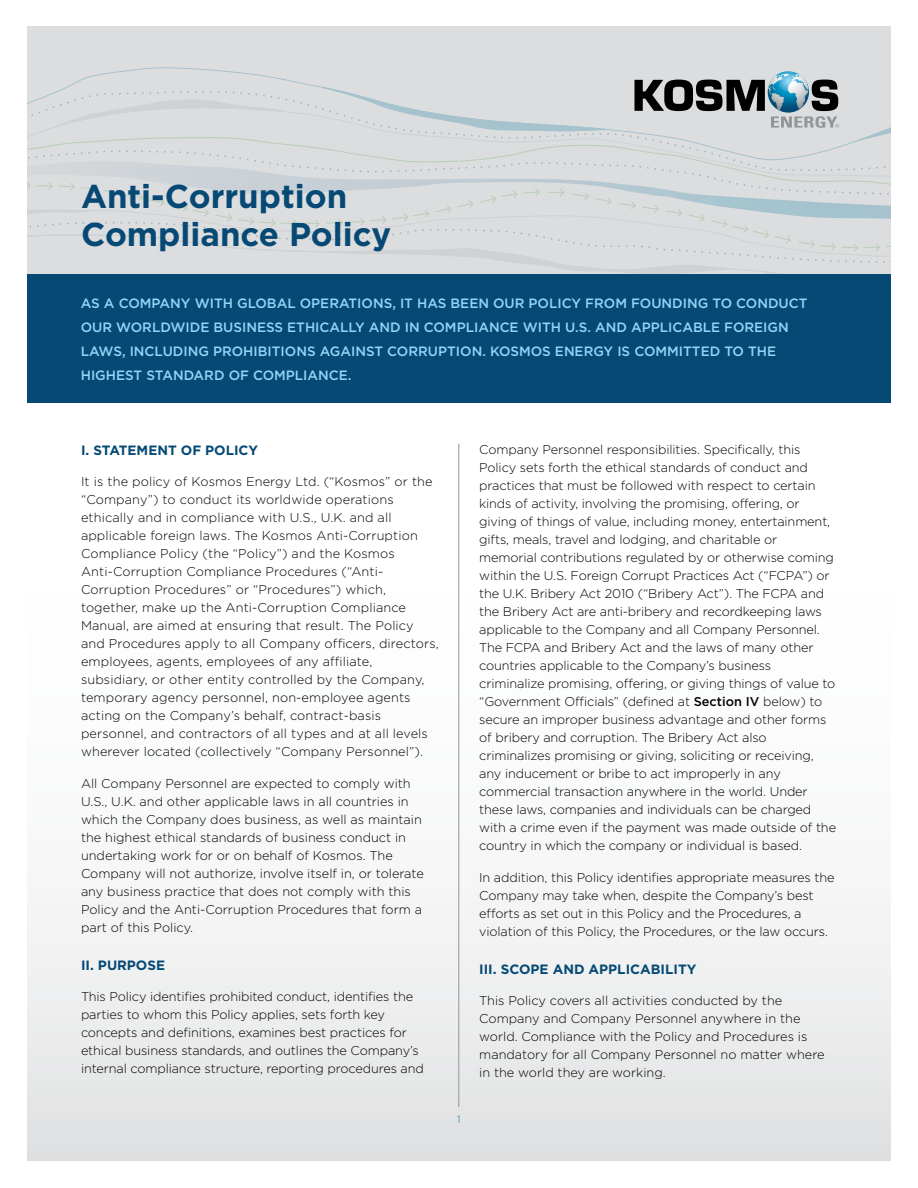
<style>
.page{position:relative;width:918px;height:1188px;background:#fff}
.page>*{position:absolute;margin:0;border:0;box-sizing:border-box;transform-origin:0 0}
.t1{font:700 33px/37.5px "Gotham";color:#064975}
.t2{font:500 13.5px/24px "Gotham";color:#8ed8f8}
.t3{font:700 13.5px "Gotham";color:#064975}
.t4{font:300 12.75px/18px "Gotham";letter-spacing:-.01em;color:#000}
.t5{font:300 12.75px/18px "Gotham";letter-spacing:.01em;color:#000}
.t6{font:300 10.5px "Gotham";color:#0083b5}
.s1{font-weight:500}
</style>
<div class="page">
<div style="left:27px;top:273px;width:864px;height:129px;background:#064975"></div>
<div style="left:27px;top:486px;width:864px;height:675px;background:linear-gradient(to bottom,#fff,#e5e6e7)"></div>
<hr style="left:458px;top:444px;width:1px;height:663px;background:#939598">
<div style="left:27px;top:26px;width:864px;height:247px;background:#dcddde"></div>
<svg style="left:95px;top:172px;width:768px;height:9px"></svg>
<svg style="left:95px;top:161px;width:791px;height:11px"></svg>
<svg style="left:27px;top:67px;width:803px;height:94px"></svg>
<svg style="left:27px;top:181px;width:864px;height:92px"></svg>
<svg style="left:322px;top:88px;width:286px;height:45px"></svg>
<svg style="left:635px;top:71px;width:256px;height:79px"></svg>
<h1 class="t1" style="left:81px;top:177px;width:312px">Anti-Corruption<br>Compliance Policy</h1>
<p class="t2" style="left:81px;top:291px;width:728px">AS A COMPANY WITH GLOBAL OPERATIONS, IT HAS BEEN OUR POLICY FROM FOUNDING TO CONDUCT OUR WORLDWIDE BUSINESS ETHICALLY AND IN COMPLIANCE WITH U.S. AND APPLICABLE FOREIGN LAWS, INCLUDING PROHIBITIONS AGAINST CORRUPTION. KOSMOS ENERGY IS COMMITTED TO THE HIGHEST STANDARD OF COMPLIANCE.</p>
<p class="t3" style="left:81px;top:442px;width:179px">I. STATEMENT OF POLICY</p>
<p class="t5" style="left:81px;top:472px;width:359px">It is the policy of Kosmos Energy Ltd. (“Kosmos” or the “Company”) to conduct its worldwide operations ethically and in compliance with U.S., U.K. and all applicable foreign laws. The Kosmos Anti-Corruption Compliance Policy (the “Policy”) and the Kosmos Anti-Corruption Compliance Procedures (“Anti-Corruption Procedures” or “Procedures”) which, together, make up the Anti-Corruption Compliance Manual, are aimed at ensuring that result. The Policy and Procedures apply to all Company officers, directors, employees, agents, employees of any affiliate, subsidiary, or other entity controlled by the Company, temporary agency personnel, non-employee agents acting on the Company’s behalf, contract-basis personnel, and contractors of all types and at all levels wherever located (collectively “Company Personnel”).</p>
<p class="t4" style="left:81px;top:774px;width:344px">All Company Personnel are expected to comply with U.S., U.K. and other applicable laws in all countries in which the Company does business, as well as maintain the highest ethical standards of business conduct in undertaking work for or on behalf of Kosmos. The Company will not authorize, involve itself in, or tolerate any business practice that does not comply with this Policy and the Anti-Corruption Procedures that form a part of this Policy.</p>
<p class="t3" style="left:81px;top:957px;width:86px">II. PURPOSE</p>
<p class="t4" style="left:81px;top:988px;width:344px">This Policy identifies prohibited conduct, identifies the parties to whom this Policy applies, sets forth key concepts and definitions, examines best practices for ethical business standards, and outlines the Company’s internal compliance structure, reporting procedures and</p>
<p class="t6" style="left:457px;top:1113px;width:5px">1</p>
<p class="t4" style="left:479px;top:440px;width:358px">Company Personnel responsibilities. Specifically, this Policy sets forth the ethical standards of conduct and practices that must be followed with respect to certain kinds of activity, involving the promising, offering, or giving of things of value, including money, entertainment, gifts, meals, travel and lodging, and charitable or memorial contributions regulated by or otherwise coming within the U.S. Foreign Corrupt Practices Act (“FCPA”) or the U.K. Bribery Act 2010 (“Bribery Act”). The FCPA and the Bribery Act are anti-bribery and recordkeeping laws applicable to the Company and all Company Personnel.<br>The FCPA and Bribery Act and the laws of many other countries applicable to the Company’s business criminalize promising, offering, or giving things of value to “Government Officials” (defined at <span class="s1">Section IV</span> below) to secure an improper business advantage and other forms of bribery and corruption. The Bribery Act also criminalizes promising or giving, soliciting or receiving, any inducement or bribe to act improperly in any commercial transaction anywhere in the world. Under these laws, companies and individuals can be charged with a crime even if the payment was made outside of the country in which the company or individual is based.</p>
<p class="t4" style="left:479px;top:868px;width:357px">In addition, this Policy identifies appropriate measures the Company may take when, despite the Company’s best efforts as set out in this Policy and the Procedures, a violation of this Policy, the Procedures, or the law occurs.</p>
<p class="t3" style="left:479px;top:961px;width:219px">III. SCOPE AND APPLICABILITY</p>
<p class="t4" style="left:479px;top:992px;width:347px">This Policy covers all activities conducted by the Company and Company Personnel anywhere in the world. Compliance with the Policy and Procedures is mandatory for all Company Personnel no matter where in the world they are working.</p>
</div>
